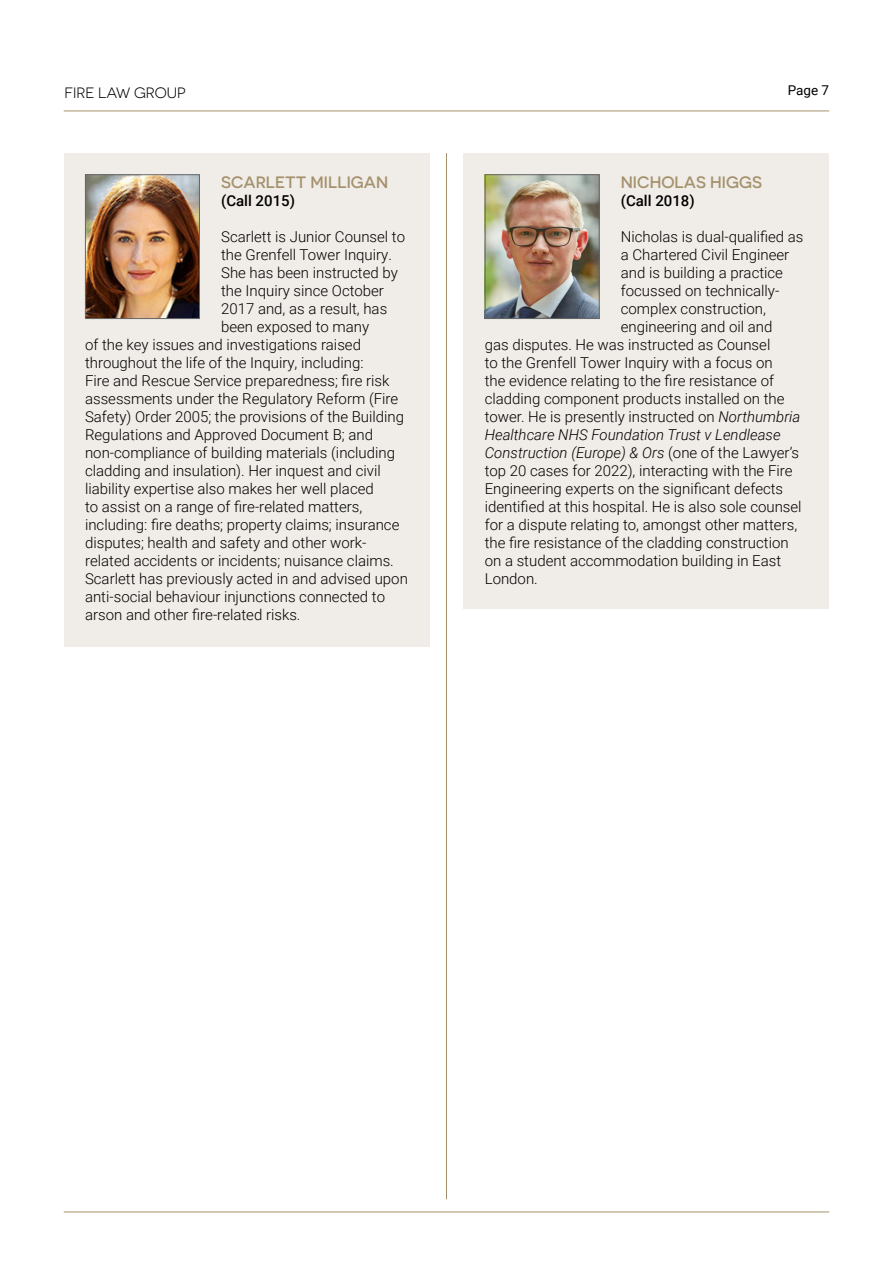
<style>
.page{position:relative;width:893px;height:1263px;background:#fff}
.page>*{position:absolute;margin:0;border:0;box-sizing:border-box;transform-origin:0 0}
.t1{font:500 16.5px "Novecentosanswide";color:#a4916c}
.t2{font:300 15px/18px "Roboto";color:#000}
.t3{font:italic 300 15px "Roboto";color:#000}
.t4{font:500 15px "Roboto";color:#000}
.t5{font:15px "Novecentosanswide";color:#000}
.t6{font:13.5px "Roboto";color:#000}
.s1{font-style:italic}
.s2{font-style:normal}
</style>
<div class="page">
<hr style="left:446px;top:153px;width:1px;height:1046px;background:#a4916c">
<hr style="left:64px;top:1211px;width:765px;height:1px;background:#a4916c">
<hr style="left:64px;top:111px;width:765px;height:1px;background:#a4916c">
<div style="left:463px;top:153px;width:366px;height:455px;background:#f0ece7"></div>
<img style="left:487px;top:176px;width:111px;height:141px">
<div style="left:485px;top:174px;width:115px;height:145px;border:1px solid #676668"></div>
<div style="left:64px;top:153px;width:365px;height:493px;background:#f0ece7"></div>
<img style="left:87px;top:176px;width:111px;height:141px">
<div style="left:85px;top:174px;width:115px;height:145px;border:1px solid #676668"></div>
<p class="t5" style="left:64px;top:84px;width:123px">FIRE LAW GROUP</p>
<p class="t6" style="left:788px;top:81px;width:43px">Page 7</p>
<p class="t1" style="left:221px;top:172px;width:168px">SCARLETT MILLIGAN</p>
<p class="t4" style="left:221px;top:190px;width:75px">(Call 2015)</p>
<p class="t2" style="left:221px;top:227px;width:185px">Scarlett is Junior Counsel to</p>
<p class="t2" style="left:221px;top:245px;width:172px">the Grenfell Tower Inquiry.</p>
<p class="t2" style="left:221px;top:263px;width:178px">She has been instructed by</p>
<p class="t2" style="left:221px;top:281px;width:164px">the Inquiry since October</p>
<p class="t2" style="left:221px;top:299px;width:168px">2017 and, as a result, has</p>
<p class="t2" style="left:221px;top:317px;width:150px">been exposed to many</p>
<p class="t2" style="left:85px;top:335px;width:277px">of the key issues and investigations raised</p>
<p class="t2" style="left:85px;top:353px;width:280px">throughout the life of the Inquiry, including:</p>
<p class="t2" style="left:85px;top:371px;width:306px">Fire and Rescue Service preparedness; fire risk</p>
<p class="t2" style="left:85px;top:389px;width:315px">assessments under the Regulatory Reform (Fire</p>
<p class="t2" style="left:85px;top:407px;width:321px">Safety) Order 2005; the provisions of the Building</p>
<p class="t2" style="left:85px;top:425px;width:289px">Regulations and Approved Document B; and</p>
<p class="t2" style="left:85px;top:443px;width:312px">non-compliance of building materials (including</p>
<p class="t2" style="left:85px;top:461px;width:297px">cladding and insulation). Her inquest and civil</p>
<p class="t2" style="left:85px;top:479px;width:290px">liability expertise also makes her well placed</p>
<p class="t2" style="left:85px;top:497px;width:279px">to assist on a range of fire-related matters,</p>
<p class="t2" style="left:85px;top:515px;width:316px">including: fire deaths; property claims; insurance</p>
<p class="t2" style="left:85px;top:533px;width:283px">disputes; health and safety and other work-</p>
<p class="t2" style="left:85px;top:551px;width:310px">related accidents or incidents; nuisance claims.</p>
<p class="t2" style="left:85px;top:569px;width:324px">Scarlett has previously acted in and advised upon anti-social behaviour injunctions connected to arson and other fire-related risks.</p>
<p class="t1" style="left:621px;top:172px;width:143px">NICHOLAS HIGGS</p>
<p class="t4" style="left:621px;top:190px;width:75px">(Call 2018)</p>
<p class="t2" style="left:621px;top:227px;width:184px">Nicholas is dual-qualified as</p>
<p class="t2" style="left:621px;top:245px;width:170px">a Chartered Civil Engineer</p>
<p class="t2" style="left:621px;top:263px;width:164px">and is building a practice</p>
<p class="t2" style="left:621px;top:281px;width:160px">focussed on technically-</p>
<p class="t2" style="left:621px;top:299px;width:147px">complex construction,</p>
<p class="t2" style="left:621px;top:317px;width:153px">engineering and oil and</p>
<p class="t2" style="left:485px;top:335px;width:287px">gas disputes. He was instructed as Counsel</p>
<p class="t2" style="left:485px;top:353px;width:289px">to the Grenfell Tower Inquiry with a focus on</p>
<p class="t2" style="left:485px;top:371px;width:291px">the evidence relating to the fire resistance of</p>
<p class="t2" style="left:485px;top:389px;width:301px">cladding component products installed on the</p>
<p class="t2" style="left:485px;top:407px;width:317px">tower. He is presently instructed on <span class="s1">Northumbria</span></p>
<p class="t3" style="left:485px;top:424px;width:297px">Healthcare NHS Foundation Trust v Lendlease</p>
<p class="t3" style="left:485px;top:442px;width:316px">Construction (Europe) &amp; Ors <span class="s2">(one of the Lawyer’s</span></p>
<p class="t2" style="left:485px;top:461px;width:309px">top 20 cases for 2022), interacting with the Fire</p>
<p class="t2" style="left:485px;top:479px;width:300px">Engineering experts on the significant defects</p>
<p class="t2" style="left:485px;top:497px;width:318px">identified at this hospital. He is also sole counsel</p>
<p class="t2" style="left:485px;top:515px;width:314px">for a dispute relating to, amongst other matters,</p>
<p class="t2" style="left:485px;top:533px;width:305px">the fire resistance of the cladding construction</p>
<p class="t2" style="left:485px;top:551px;width:298px">on a student accommodation building in East</p>
<p class="t2" style="left:485px;top:569px;width:55px">London.</p>
</div>
